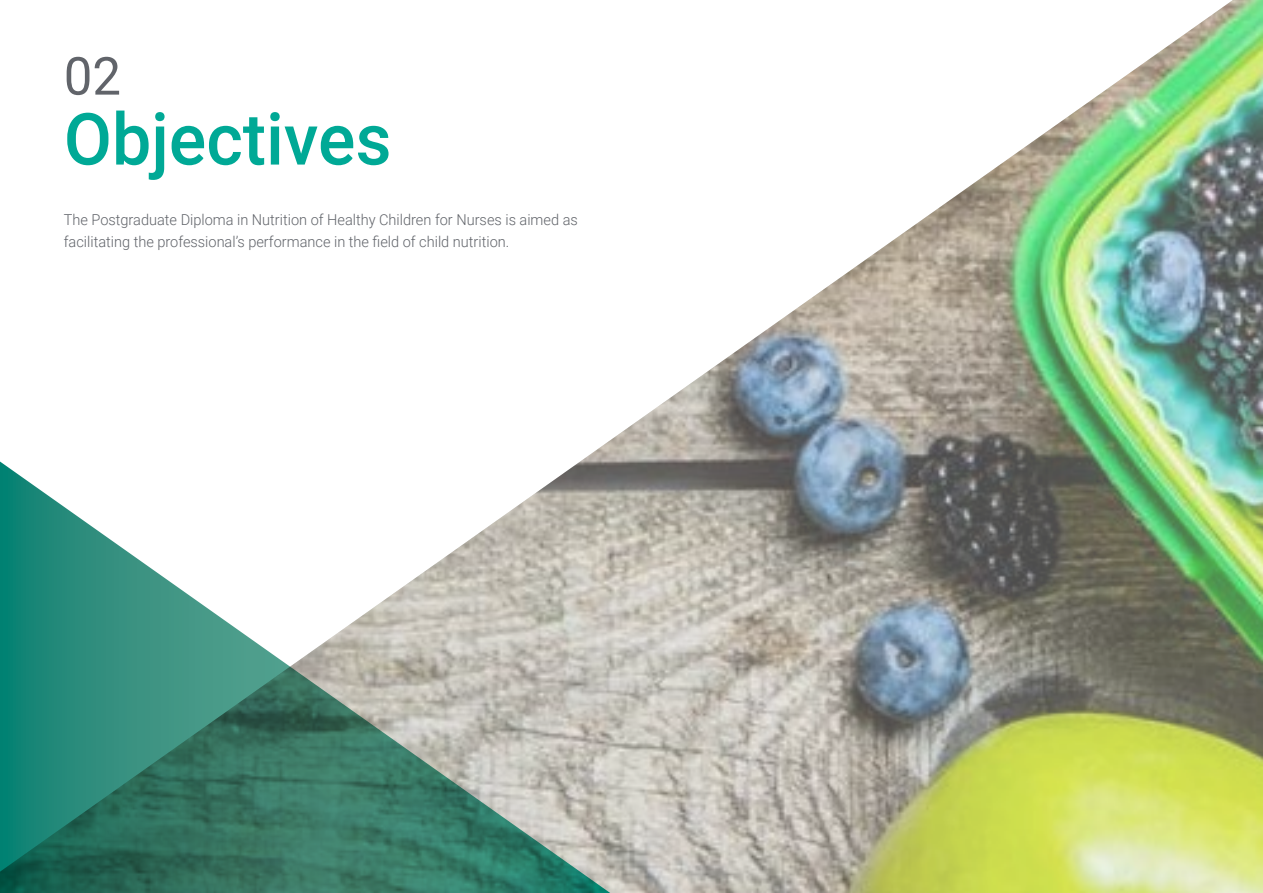
<style>
.page{position:relative;width:1263px;height:893px;background:#fff}
.page>*{position:absolute;margin:0;border:0;box-sizing:border-box;transform-origin:0 0}
.t1{font:500 72px "Roboto";color:#00a996}
.t2{font:52.5px "Roboto";color:#61646a}
.t3{font:300 15px/22.5px "Roboto";color:#61646a}
</style>
<div class="page">
<img style="left:602px;top:0;width:661px;height:893px">
<svg style="left:0;top:446px;width:640px;height:447px"></svg>
<h2 class="t2" style="left:64px;top:39px;width:59px">02</h2>
<h1 class="t1" style="left:64px;top:89px;width:329px">Objectives</h1>
<p class="t3" style="left:64px;top:208px;width:516px">The Postgraduate Diploma in Nutrition of Healthy Children for Nurses is aimed as facilitating the professional’s performance in the field of child nutrition.</p>
</div>
